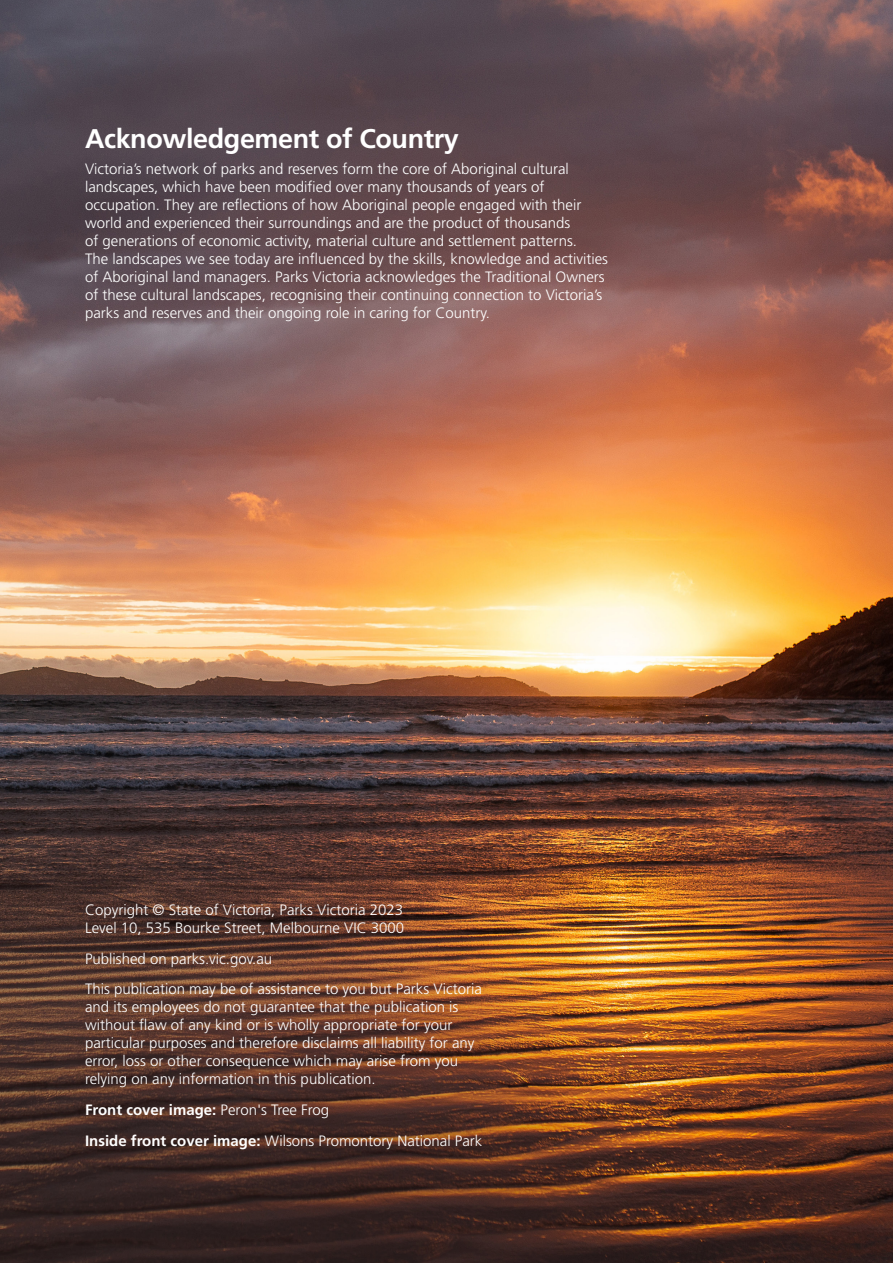
<style>
.page{position:relative;width:893px;height:1263px;background:#fff}
.page>*{position:absolute;margin:0;border:0;box-sizing:border-box;transform-origin:0 0}
.t1{font:700 27px "Frutiger LT Std";letter-spacing:-.015em;color:#fff}
.Body_copy{font:300 15px/18px "Frutiger LT Std";color:#fff}
.Body_copy-2{font:700 15px "Frutiger LT Std";color:#fff}
.s1{font-weight:300}
.s2{font-weight:700}
</style>
<div class="page">
<img style="left:0;top:0;width:893px;height:1263px">
<div style="left:77px;top:895px;width:413px;height:263px;background:#300b03;opacity:.4"></div>
<p class="t1" style="left:85px;top:123px;width:375px">Acknowledgement of Country</p>
<p class="Body_copy" style="left:85px;top:160px;width:524px">Victoria’s network of parks and reserves form the core of Aboriginal cultural landscapes, which have been modified over many thousands of years of occupation. They are reflections of how Aboriginal people engaged with their world and experienced their surroundings and are the product of thousands<br>of generations of economic activity, material culture and settlement patterns.<br>The landscapes we see today are influenced by the skills, knowledge and activities of Aboriginal land managers. Parks Victoria acknowledges the Traditional Owners of these cultural landscapes, recognising their continuing connection to Victoria’s parks and reserves and their ongoing role in caring for Country.</p>
<p class="Body_copy" style="left:85px;top:901px;width:321px">Copyright © State of Victoria, Parks Victoria 2023<br>Level 10, 535 Bourke Street, Melbourne VIC 3000</p>
<p class="Body_copy" style="left:85px;top:950px;width:189px">Published on parks.vic.gov.au</p>
<p class="Body_copy" style="left:85px;top:980px;width:398px">This publication may be of assistance to you but Parks Victoria and its employees do not guarantee that the publication is without flaw of any kind or is wholly appropriate for your particular purposes and therefore disclaims all liability for any error, loss or other consequence which may arise from you relying on any information in this publication.</p>
<p class="Body_copy-2" style="left:85px;top:1101px;width:246px">Front cover image: <span class="s1">Peron's Tree Frog</span></p>
<p class="Body_copy" style="left:85px;top:1132px;width:399px"><span class="s2">Inside front cover image:</span> Wilsons Promontory National Park</p>
</div>
